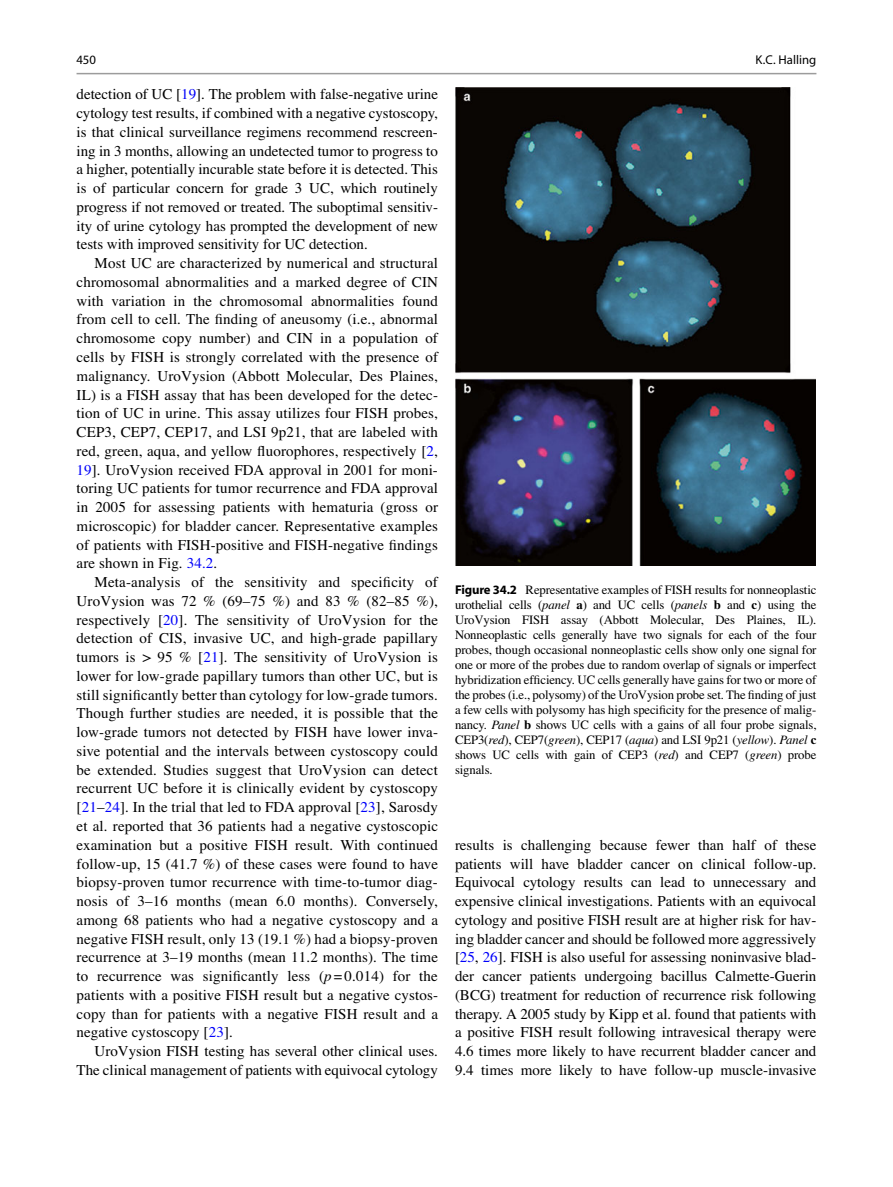
<style>
.page{position:relative;width:893px;height:1187px;background:#fff}
.page>*{position:absolute;margin:0;border:0;box-sizing:border-box;transform-origin:0 0}
.t1{font:15px/18.8px "Lkmwbg Times";color:#000;text-align:justify}
.t2{font:12.75px/15px "Lkmwbg Times";letter-spacing:-.01em;color:#000;text-align:justify}
.t3{font:12.75px "Mfppmw Myriad";letter-spacing:.005em;color:#000}
.s1{color:#0000fa}
.s2{font-family:"Qfvwmx Times";font-style:italic}
.s3{font-family:"Mxwydn Myriad";font-weight:700}
.s4{font-family:"Hqqqyw Times";font-weight:700}
</style>
<div class="page">
<img style="left:456px;top:88px;width:360px;height:477px">
<hr style="left:77px;top:73px;width:739px;height:1px;background:#9c9c9c">
<p class="t3" style="left:77px;top:55px;width:21px">450</p>
<p class="t1" style="left:77px;top:86px;width:363px">detection of UC [ <span class="s1">19</span> ]. The problem with false-negative urine cytology test results, if combined with a negative cystoscopy, is that clinical surveillance regimens recommend rescreen&shy;ing in 3 months, allowing an undetected tumor to progress to a higher, potentially incurable state before it is detected. This is of particular concern for grade 3 UC, which routinely progress if not removed or treated. The suboptimal sensitiv&shy;ity of urine cytology has prompted the development of new tests with improved sensitivity for UC detection.</p>
<p class="t1" style="left:77px;top:255px;width:363px;text-indent:18px">Most UC are characterized by numerical and structural chromosomal abnormalities and a marked degree of CIN with variation in the chromosomal abnormalities found from cell to cell. The finding of aneusomy (i.e., abnormal chromosome copy number) and CIN in a population of cells by FISH is strongly correlated with the presence of malignancy. UroVysion (Abbott Molecular, Des Plaines, IL) is a FISH assay that has been developed for the detec&shy;tion of UC in urine. This assay utilizes four FISH probes, CEP3, CEP7, CEP17, and LSI 9p21, that are labeled with red, green, aqua, and yellow fluorophores, respectively [ <span class="s1">2</span> , <span class="s1">19</span> ]. UroVysion received FDA approval in 2001 for moni&shy;toring UC patients for tumor recurrence and FDA approval in 2005 for assessing patients with hematuria (gross or microscopic) for bladder cancer. Representative examples of patients with FISH-positive and FISH-negative findings are shown in Fig. <span class="s1">34.2</span> .</p>
<p class="t1" style="left:77px;top:574px;width:363px;text-indent:18px">Meta-analysis of the sensitivity and specificity of UroVysion was 72 % (69–75 %) and 83 % (82–85 %), respectively [ <span class="s1">20</span> ]. The sensitivity of UroVysion for the detection of CIS, invasive UC, and high-grade papillary tumors is &gt; 95 % [ <span class="s1">21</span> ]. The sensitivity of UroVysion is lower for low-grade papillary tumors than other UC, but is still significantly better than cytology for low-grade tumors.<br>Though further studies are needed, it is possible that the low-grade tumors not detected by FISH have lower inva&shy;sive potential and the intervals between cystoscopy could be extended. Studies suggest that UroVysion can detect recurrent UC before it is clinically evident by cystoscopy [ <span class="s1">21</span> – <span class="s1">24</span> ]. In the trial that led to FDA approval [ <span class="s1">23</span> ], Sarosdy et al. reported that 36 patients had a negative cystoscopic examination but a positive FISH result. With continued follow-up, 15 (41.7 %) of these cases were found to have biopsy-proven tumor recurrence with time-to-tumor diag&shy;nosis of 3–16 months (mean 6.0 months). Conversely, among 68 patients who had a negative cystoscopy and a negative FISH result, only 13 (19.1 %) had a biopsy-proven recurrence at 3–19 months (mean 11.2 months). The time to recurrence was significantly less ( <span class="s2">p</span> = 0.014) for the patients with a positive FISH result but a negative cystos&shy;copy than for patients with a negative FISH result and a negative cystoscopy [ <span class="s1">23</span> ].</p>
<p class="t1" style="left:77px;top:1043px;width:363px;text-align:right">UroVysion FISH testing has several other clinical uses.<br>The clinical management of patients with equivocal cytology</p>
<p class="t3" style="left:755px;top:55px;width:63px">K.C. Halling</p>
<p class="t2" style="left:455px;top:583px;width:363px"><span class="s3">Figure 34.2</span> Representative examples of FISH results for nonneoplastic urothelial cells ( <span class="s2">panel</span> <span class="s4">a</span> ) and UC cells ( <span class="s2">panels</span> <span class="s4">b</span> and <span class="s4">c</span> ) using the UroVysion FISH assay (Abbott Molecular, Des Plaines, IL).<br>Nonneoplastic cells generally have two signals for each of the four probes, though occasional nonneoplastic cells show only one signal for one or more of the probes due to random overlap of signals or imperfect hybridization efficiency. UC cells generally have gains for two or more of the probes (i.e., polysomy) of the UroVysion probe set. The finding of just a few cells with polysomy has high specificity for the presence of malig&shy;nancy. <span class="s2">Panel</span> <span class="s4">b</span> shows UC cells with a gains of all four probe signals, CEP3( <span class="s2">red</span> ), CEP7( <span class="s2">green</span> ), CEP17 ( <span class="s2">aqua</span> ) and LSI 9p21 ( <span class="s2">yellow</span> ). <span class="s2">Panel</span> <span class="s4">c </span>shows UC cells with gain of CEP3 ( <span class="s2">red</span> ) and CEP7 ( <span class="s2">green</span> ) probe signals.</p>
<p class="t1" style="left:455px;top:836px;width:363px">results is challenging because fewer than half of these patients will have bladder cancer on clinical follow-up.<br>Equivocal cytology results can lead to unnecessary and expensive clinical investigations. Patients with an equivocal cytology and positive FISH result are at higher risk for hav&shy;ing bladder cancer and should be followed more aggressively [ <span class="s1">25</span> , <span class="s1">26</span> ]. FISH is also useful for assessing noninvasive blad&shy;der cancer patients undergoing bacillus Calmette-Guerin (BCG) treatment for reduction of recurrence risk following therapy. A 2005 study by Kipp et al. found that patients with a positive FISH result following intravesical therapy were 4.6 times more likely to have recurrent bladder cancer and 9.4 times more likely to have follow-up muscle-invasive</p>
</div>
